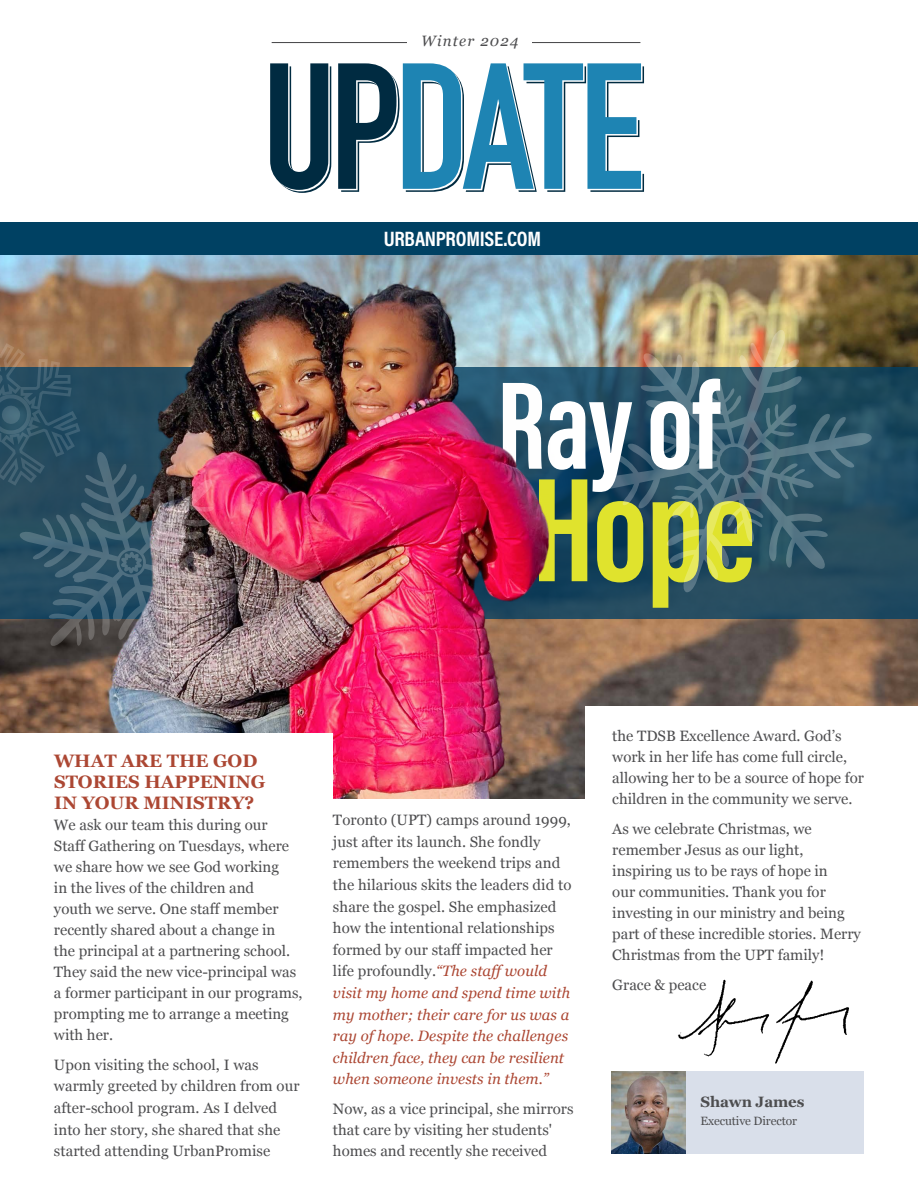
<style>
.page{position:relative;width:918px;height:1188px;background:#fff}
.page>*{position:absolute;margin:0;border:0;box-sizing:border-box;transform-origin:0 0}
.t1{font:700 152.4px "Acumin Pro Extra Cond";color:#e0e32d}
.t2{font:700 128.4px "Acumin Pro Extra Cond";color:#fff}
.t3{font:700 21px "Acumin Pro Cond";letter-spacing:-.01em;color:#fff}
.t4{font:700 18px/21px "Georgia";color:#ac4733}
.t5{font:15px/21px "Georgia";color:#4d4d4f}
.t6{font:italic 15px "Georgia";letter-spacing:.08em;color:#4d4d4f}
.t7{font:700 15px "Georgia";letter-spacing:-.01em;color:#4d4d4f}
.t8{font:12px "Georgia";letter-spacing:-.01em;color:#4d4d4f}
.s1{font-style:italic;color:#ac4733}
</style>
<div class="page">
<img style="left:0;top:255px;width:918px;height:543px">
<img style="left:243px;top:367px;width:675px;height:252px">
<div style="left:585px;top:706px;width:333px;height:151px;background:#fff"></div>
<div style="left:0;top:733px;width:333px;height:151px;background:#fff"></div>
<div style="left:0;top:223px;width:918px;height:32px;background:#004163"></div>
<svg style="left:270px;top:63px;width:374px;height:130px"></svg>
<hr style="left:272px;top:42px;width:368px;height:1px;background:#4d4d4f">
<div style="left:408px;top:34px;width:124px;height:12px;background:#fff"></div>
<div style="left:657px;top:1071px;width:207px;height:83px;background:#d9dfea"></div>
<img style="left:612px;top:1071px;width:73px;height:83px">
<img style="left:678px;top:979px;width:171px;height:85px">
<svg style="left:596px;top:329px;width:276px;height:264px;background:#405e69"></svg>
<svg style="left:787px;top:255px;width:65px;height:10px"></svg>
<svg style="left:910px;top:573px;width:8px;height:27px"></svg>
<svg style="left:534px;top:313px;width:23px;height:48px"></svg>
<img style="left:0;top:343px;width:243px;height:331px">
<svg style="left:173px;top:731px;width:38px;height:2px"></svg>
<p class="t6" style="left:421px;top:30px;width:99px">Winter 2024</p>
<h3 class="t3" style="left:384px;top:225px;width:159px">URBANPROMISE.COM</h3>
<h2 class="t2" style="left:497px;top:347px;width:225px">Ray of</h2>
<h1 class="t1" style="left:532px;top:436px;width:225px">Hope</h1>
<p class="t4" style="left:54px;top:750px;width:213px">WHAT ARE THE GOD<br>STORIES HAPPENING<br>IN YOUR MINISTRY?</p>
<p class="t5" style="left:54px;top:814px;width:250px">We ask our team this during our<br>Staff Gathering on Tuesdays, where we share how we see God working<br>in the lives of the children and<br>youth we serve. One staff member recently shared about a change in<br>the principal at a partnering school.<br>They said the new vice-principal was a former participant in our programs, prompting me to arrange a meeting with her.</p>
<p class="t5" style="left:54px;top:1054px;width:247px;line-height:21.5px">Upon visiting the school, I was warmly greeted by children from our after-school program. As I delved into her story, she shared that she started attending UrbanPromise</p>
<p class="t5" style="left:333px;top:809px;width:240px;line-height:21.6px">Toronto (UPT) camps around 1999, just after its launch. She fondly remembers the weekend trips and the hilarious skits the leaders did to share the gospel. She emphasized how the intentional relationships formed by our staff impacted her life profoundly.<span class="s1">“The staff would visit my home and spend time with my mother; their care for us was a ray of hope. Despite the challenges children face, they can be resilient when someone invests in them.”</span></p>
<p class="t5" style="left:333px;top:1098px;width:242px">Now, as a vice principal, she mirrors that care by visiting her students' homes and recently she received</p>
<p class="t5" style="left:612px;top:725px;width:253px">the TDSB Excellence Award. God’s work in her life has come full circle, allowing her to be a source of hope for children in the community we serve.</p>
<p class="t5" style="left:612px;top:818px;width:250px">As we celebrate Christmas, we remember Jesus as our light, inspiring us to be rays of hope in<br>our communities. Thank you for investing in our ministry and being part of these incredible stories. Merry<br>Christmas from the UPT family!</p>
<p class="t5" style="left:612px;top:974px;width:95px">Grace &amp; peace</p>
<p class="t7" style="left:701px;top:1090px;width:105px">Shawn James</p>
<p class="t8" style="left:701px;top:1112px;width:98px">Executive Director</p>
</div>
